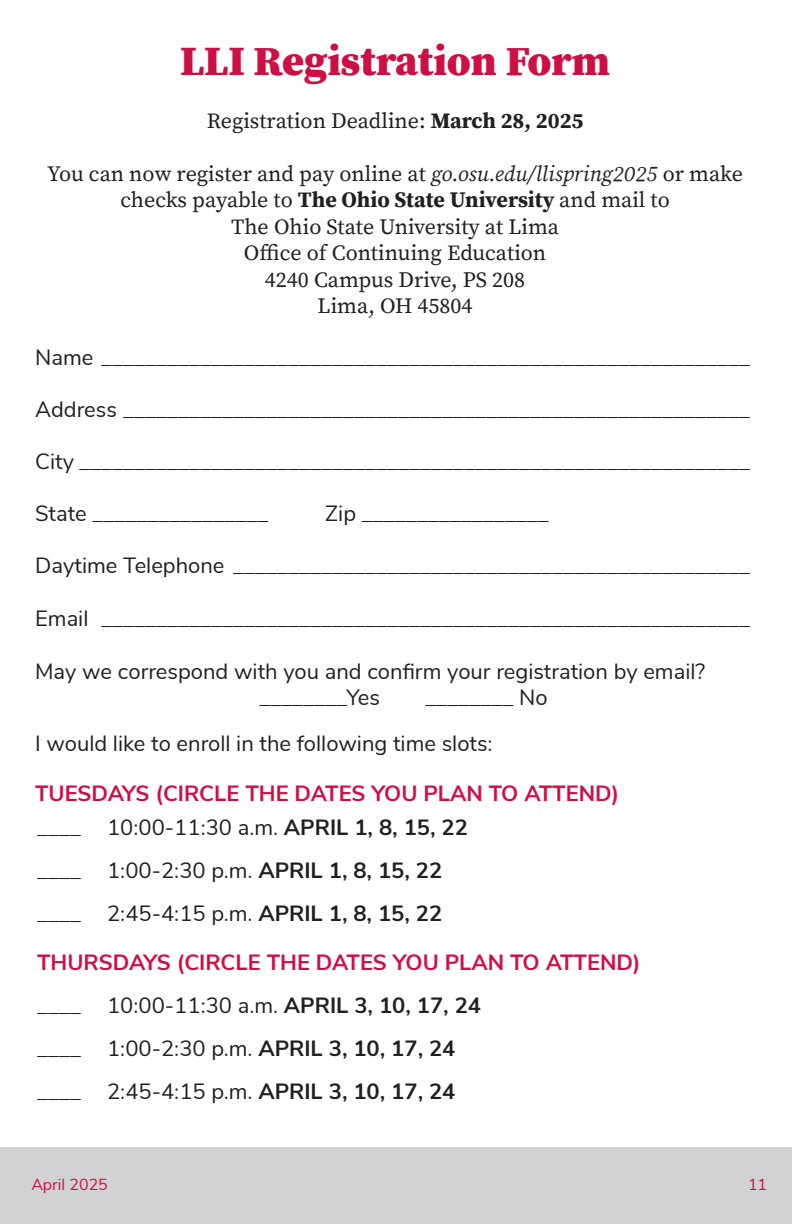
<style>
.page{position:relative;width:792px;height:1224px;background:#fff}
.page>*{position:absolute;margin:0;border:0;box-sizing:border-box;transform-origin:0 0}
.t1{font:900 42px "Buckeye Serif 2";color:#cd1044}
.Heading_6{font:22px "Buckeye Sans 2";color:#231f20}
.t2{font:22px/26.4px "Buckeye Serif 2";color:#231f20;text-align:center}
.Heading_6-2{font:700 22px "Buckeye Sans 2";color:#d20d44}
.t3{font:16px "Buckeye Sans 2";color:#cd1044}
.s1{font-weight:700}
.s2{font-style:italic}
</style>
<div class="page">
<div style="left:0;top:1148px;width:792px;height:76px;background:#d1d2d4"></div>
<p class="t1" style="left:180px;top:37px;width:431px">LLI Registration Form</p>
<p class="t2" style="left:207px;top:109px;width:378px">Registration Deadline: <span class="s1">March 28, 2025</span></p>
<p class="t2" style="left:47px;top:161px;width:697px">You can now register and pay online at <span class="s2">go.osu.edu/llispring2025</span> or make checks payable to <span class="s1">The Ohio State University</span> and mail to<br>The Ohio State University at Lima<br>Office of Continuing Education</p>
<p class="t2" style="left:265px;top:267px;width:262px">4240 Campus Drive, PS 208<br>Lima, OH 45804</p>
<p class="Heading_6" style="left:35px;top:344px;width:716px">Name ___________________________________________________________</p>
<p class="Heading_6" style="left:35px;top:396px;width:716px">Address _________________________________________________________</p>
<p class="Heading_6" style="left:35px;top:448px;width:716px">City _____________________________________________________________</p>
<p class="Heading_6" style="left:35px;top:500px;width:235px">State ________________</p>
<p class="Heading_6" style="left:325px;top:500px;width:225px">Zip _________________</p>
<p class="Heading_6" style="left:35px;top:552px;width:716px">Daytime Telephone _______________________________________________</p>
<p class="Heading_6" style="left:35px;top:605px;width:716px">Email ___________________________________________________________</p>
<p class="Heading_6" style="left:35px;top:658px;width:672px">May we correspond with you and confirm your registration by email?</p>
<p class="Heading_6" style="left:260px;top:684px;width:122px">________Yes</p>
<p class="Heading_6" style="left:425px;top:684px;width:124px">________ No</p>
<p class="Heading_6" style="left:35px;top:730px;width:459px">I would like to enroll in the following time slots:</p>
<p class="Heading_6-2" style="left:35px;top:780px;width:586px">TUESDAYS (CIRCLE THE DATES YOU PLAN TO ATTEND)</p>
<p class="Heading_6" style="left:37px;top:814px;width:432px">____ 10:00-11:30 a.m. <span class="s1">APRIL 1, 8, 15, 22</span></p>
<p class="Heading_6" style="left:37px;top:857px;width:407px">____ 1:00-2:30 p.m. <span class="s1">APRIL 1, 8, 15, 22</span></p>
<p class="Heading_6" style="left:37px;top:900px;width:407px">____ 2:45-4:15 p.m. <span class="s1">APRIL 1, 8, 15, 22</span></p>
<p class="Heading_6-2" style="left:37px;top:949px;width:605px">THURSDAYS (CIRCLE THE DATES YOU PLAN TO ATTEND)</p>
<p class="Heading_6" style="left:37px;top:992px;width:446px">____ 10:00-11:30 a.m. <span class="s1">APRIL 3, 10, 17, 24</span></p>
<p class="Heading_6" style="left:37px;top:1035px;width:420px">____ 1:00-2:30 p.m. <span class="s1">APRIL 3, 10, 17, 24</span></p>
<p class="Heading_6" style="left:37px;top:1078px;width:420px">____ 2:45-4:15 p.m. <span class="s1">APRIL 3, 10, 17, 24</span></p>
<p class="t3" style="left:31px;top:1174px;width:78px">April 2025</p>
<p class="t3" style="left:748px;top:1174px;width:21px">11</p>
</div>
